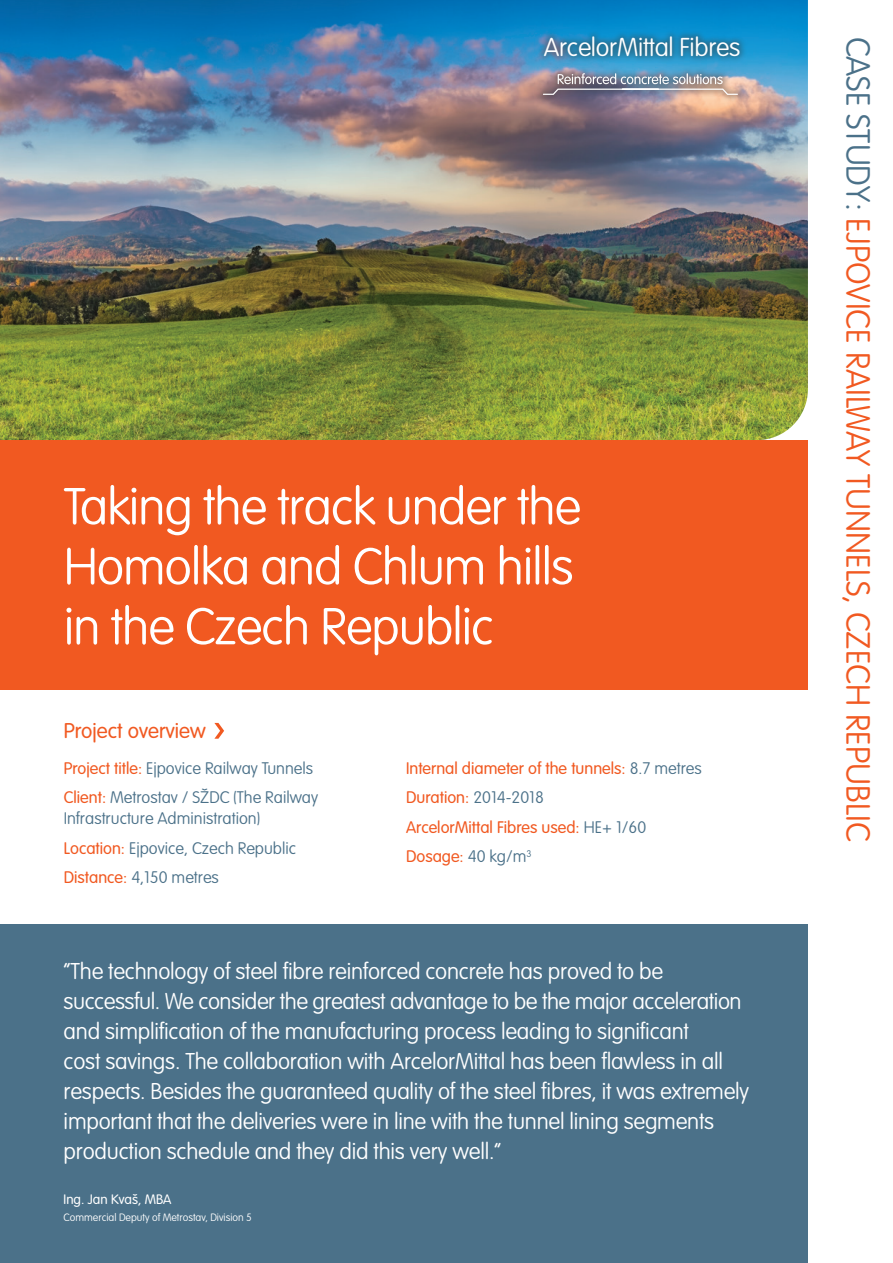
<style>
.page{position:relative;width:893px;height:1263px;background:#fff}
.page>*{position:absolute;margin:0;border:0;box-sizing:border-box;transform-origin:0 0}
.t1{font:100 51px/60px "VAG Rounded";letter-spacing:-.02em;color:#fff}
.t2{font:100 33px "VAG Rounded";color:#f15921}
.t3{font:100 25.5px "VAG Rounded";letter-spacing:-.01em;color:#fff}
.t4{font:100 22.5px/30px "VAG Rounded";letter-spacing:-.01em;color:#fff}
.t5{font:300 21px "VAG Rounded";color:#f15921}
.t6{font:100 16.5px/21px "VAG Rounded";color:#4b7189}
.t7{font:300 16.5px "VAG Rounded";color:#f15921}
.t8{font:300 13.5px "VAG Rounded";color:#fff}
.t9{font:100 10.5px "VAG Rounded";color:#fff}
.s1{font-weight:300;color:#f15921}
.s2{font-weight:100;color:#4b7189}
.s3{color:#4b7189}
</style>
<div class="page">
<div style="left:0;top:924px;width:808px;height:339px;background:#4b7189"></div>
<img style="left:0;top:0;width:808px;height:440px">
<div style="left:0;top:440px;width:808px;height:250px;background:#f15921"></div>
<div style="left:536px;top:29px;width:211px;height:74px;background:#3e3e3f;opacity:.5"></div>
<img style="left:542px;top:73px;width:197px;height:23px">
<svg style="left:214px;top:723px;width:10px;height:16px"></svg>
<p class="t3" style="left:544px;top:32px;width:198px">ArcelorMittal Fibres</p>
<p class="t1" style="left:64px;top:478px;width:519px">Taking the track under the<br>Homolka and Chlum hills in the Czech Republic</p>
<p class="t5" style="left:64px;top:719px;width:143px">Project overview</p>
<p class="t6" style="left:64px;top:758px;width:251px"><span class="s1">Project title:</span> Ejpovice Railway Tunnels</p>
<p class="t6" style="left:64px;top:787px;width:256px"><span class="s1">Client:</span> Metrostav / SŽDC (The Railway<br>Infrastructure Administration)</p>
<p class="t6" style="left:64px;top:838px;width:234px"><span class="s1">Location:</span> Ejpovice, Czech Republic</p>
<p class="t6" style="left:64px;top:867px;width:157px"><span class="s1">Distance:</span> 4,150 metres</p>
<p class="t7" style="left:406px;top:758px;width:297px">Internal diameter of the tunnels: <span class="s2">8.7 metres</span></p>
<p class="t7" style="left:406px;top:788px;width:139px">Duration: <span class="s2">2014-2018</span></p>
<p class="t7" style="left:406px;top:817px;width:242px">ArcelorMittal Fibres used: <span class="s2">HE+ 1/60</span></p>
<p class="t7" style="left:406px;top:847px;width:127px">Dosage: <span class="s2">40 kg/m</span><sup>3</sup></p>
<p class="t4" style="left:64px;top:957px;width:687px">“The technology of steel fibre reinforced concrete has proved to be successful. We consider the greatest advantage to be the major acceleration and simplification of the manufacturing process leading to significant<br>cost savings. The collaboration with ArcelorMittal has been flawless in all respects. Besides the guaranteed quality of the steel fibres, it was extremely important that the deliveries were in line with the tunnel lining segments production schedule and they did this very well.”</p>
<p class="t8" style="left:64px;top:1192px;width:109px">Ing. Jan Kvaš, MBA</p>
<p class="t9" style="left:64px;top:1211px;width:190px">Commercial Deputy of Metrostav, Division 5</p>
<p class="t2" style="left:877px;top:37px;width:806px;rotate:90deg"><span class="s3">CASE STUDY:</span> EJPOVICE RAILWAY TUNNELS, CZECH REPUBLIC</p>
</div>
